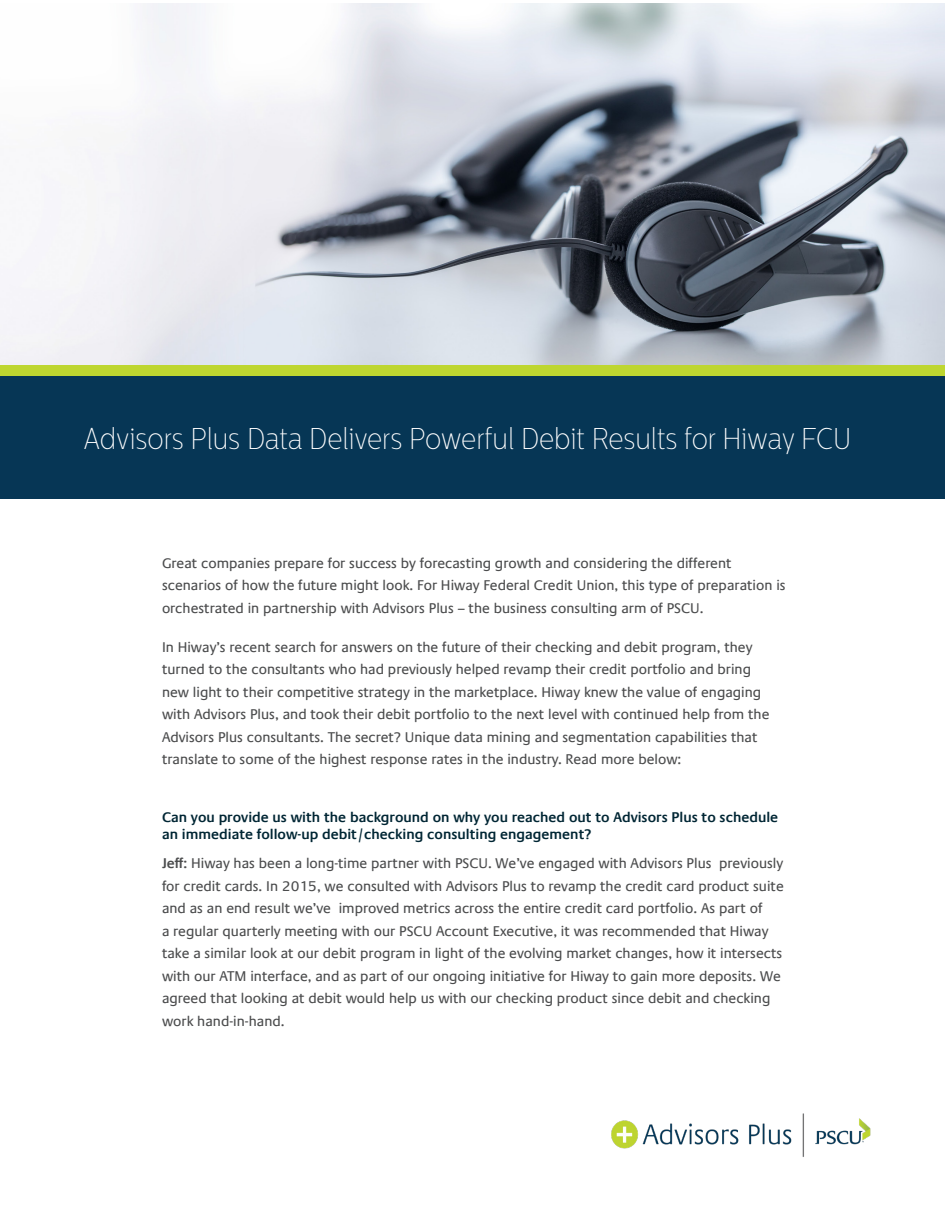
<style>
.page{position:relative;width:945px;height:1215px;background:#fff}
.page>*{position:absolute;margin:0;border:0;box-sizing:border-box;transform-origin:0 0}
.t1{font:100 30px "Centrale Sans Cnd";color:#fff}
.body_copy{font:14.25px/22.5px "Praxis Com";color:#4b4c4d}
.t2{font:600 14.25px/17.1px "Praxis Com";color:#002634}
.s1{font-weight:600}
</style>
<div class="page">
<img style="left:0;top:3px;width:945px;height:362px">
<div style="left:0;top:366px;width:945px;height:133px;background:#063655"></div>
<div style="left:0;top:365px;width:945px;height:10px;background:#bed630"></div>
<img style="left:611px;top:1113px;width:260px;height:44px">
<p class="t1" style="left:83px;top:422px;width:770px">Advisors Plus Data Delivers Powerful Debit Results for Hiway FCU</p>
<p class="body_copy" style="left:162px;top:552px;width:625px">Great companies prepare for success by forecasting growth and considering the different scenarios of how the future might look. For Hiway Federal Credit Union, this type of preparation is orchestrated in partnership with Advisors Plus – the business consulting arm of PSCU.</p>
<p class="body_copy" style="left:162px;top:636px;width:609px">In Hiway’s recent search for answers on the future of their checking and debit program, they turned to the consultants who had previously helped revamp their credit portfolio and bring new light to their competitive strategy in the marketplace. Hiway knew the value of engaging with Advisors Plus, and took their debit portfolio to the next level with continued help from the Advisors Plus consultants. The secret? Unique data mining and segmentation capabilities that translate to some of the highest response rates in the industry. Read more below:</p>
<h4 class="t2" style="left:162px;top:808px;width:618px">Can you provide us with the background on why you reached out to Advisors Plus to schedule an immediate follow-up debit/checking consulting engagement?</h4>
<p class="body_copy" style="left:162px;top:852px;width:623px"><span class="s1">Jeff:</span> Hiway has been a long-time partner with PSCU. We’ve engaged with Advisors Plus previously for credit cards. In 2015, we consulted with Advisors Plus to revamp the credit card product suite and as an end result we’ve improved metrics across the entire credit card portfolio. As part of<br>a regular quarterly meeting with our PSCU Account Executive, it was recommended that Hiway take a similar look at our debit program in light of the evolving market changes, how it intersects with our ATM interface, and as part of our ongoing initiative for Hiway to gain more deposits. We agreed that looking at debit would help us with our checking product since debit and checking work hand-in-hand.</p>
</div>
